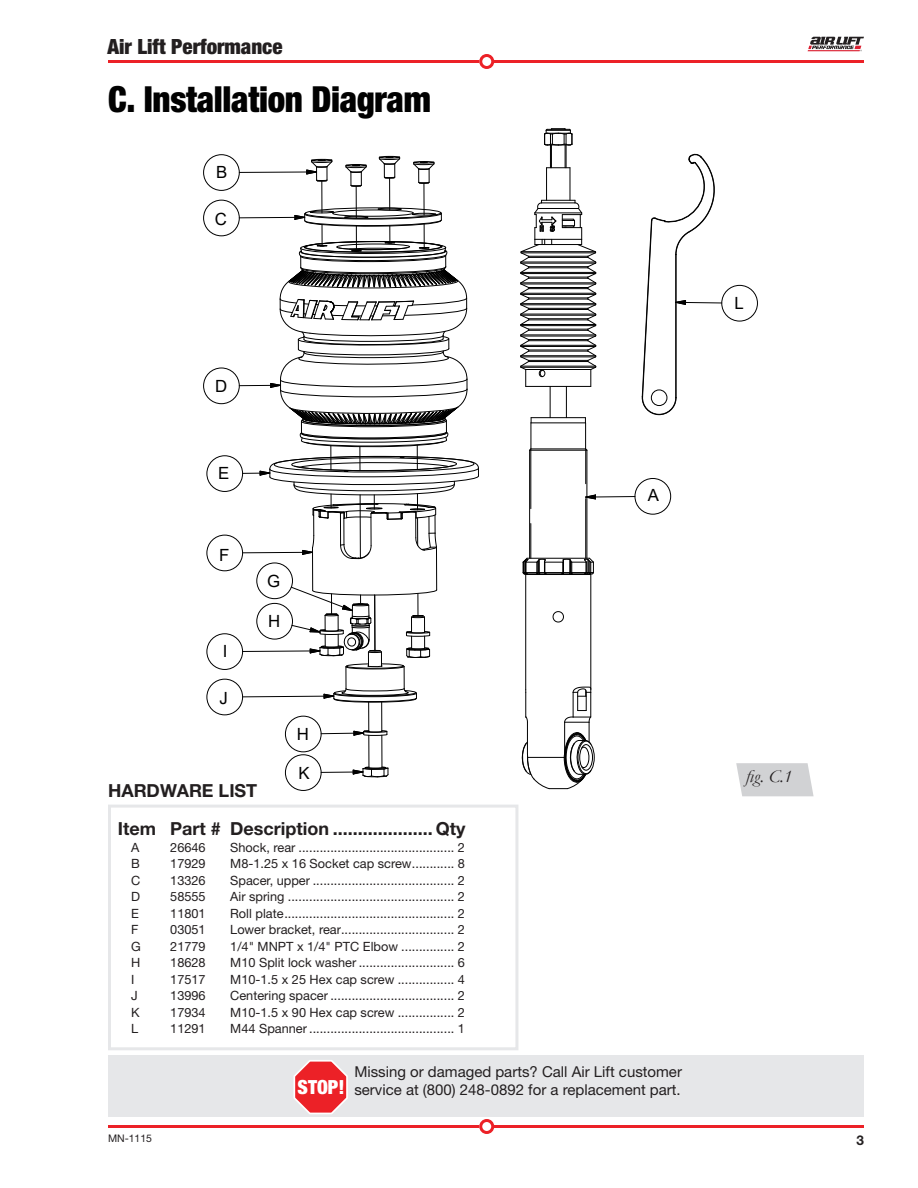
<style>
.page{position:relative;width:918px;height:1188px;background:#fff}
.page>*{position:absolute;margin:0;border:0;box-sizing:border-box;transform-origin:0 0}
.Section_header{font:900 condensed 36px "Helvetica Neue";letter-spacing:-.01em;color:#010101}
.t1{font:900 condensed 21px "Helvetica Neue";color:#231f20}
.Danger_Icon{font:900 condensed 19.5px "Helvetica Neue";color:#fff}
.Parts_heading{font:700 18px "Helvetica Neue";color:#231f20}
.Figure{font:italic 18px "Garamond";color:#231f20}
.t2{font:16.8px "Arial";color:#000}
.Body_Text{font:15px "Helvetica Neue";color:#231f20}
.t3{font:700 13.5px "Helvetica Neue";color:#231f20}
.Parts_captions{font:12.75px "Helvetica Neue";color:#231f20}
.t4{font:10.5px "Helvetica Neue";color:#231f20}
</style>
<div class="page">
<hr style="left:493px;top:1125px;width:371px;height:3px;background:#ec2127">
<div style="left:479px;top:1119px;width:15px;height:15px;border:3px solid #ec2127;border-radius:50%"></div>
<hr style="left:108px;top:1125px;width:371px;height:3px;background:#ec2127">
<hr style="left:493px;top:60px;width:371px;height:3px;background:#ec2127">
<div style="left:479px;top:54px;width:15px;height:15px;border:3px solid #ec2127;border-radius:50%"></div>
<hr style="left:108px;top:60px;width:371px;height:3px;background:#ec2127">
<svg style="left:808px;top:37px;width:56px;height:14px"></svg>
<div style="left:108px;top:805px;width:410px;height:245px;border:3px solid #e6e7e9"></div>
<svg style="left:736px;top:763px;width:78px;height:33px;background:#d5d6d7"></svg>
<div style="left:108px;top:1055px;width:756px;height:62px;background:#e6e7e9"></div>
<svg style="left:293px;top:1060px;width:55px;height:54px"></svg>
<div style="left:305px;top:207px;width:136px;height:12px;border:1px solid #000;border-radius:50%"></div>
<div style="left:332px;top:210px;width:82px;height:7px;border:1px solid #000;border-radius:50%"></div>
<div style="left:310px;top:211px;width:24px;height:2px;border:1px solid #000;border-radius:50%"></div>
<div style="left:378px;top:208px;width:24px;height:2px;border:1px solid #000;border-radius:50%"></div>
<div style="left:346px;top:164px;width:20px;height:2px;border:1px solid #000;border-radius:50%"></div>
<div style="left:311px;top:159px;width:21px;height:2px;border:1px solid #000;border-radius:50%"></div>
<div style="left:379px;top:156px;width:21px;height:2px;border:1px solid #000;border-radius:50%"></div>
<div style="left:413px;top:161px;width:21px;height:2px;border:1px solid #000;border-radius:50%"></div>
<hr style="left:312px;top:548px;width:1px;height:42px;background:#000">
<hr style="left:436px;top:547px;width:1px;height:43px;background:#000">
<hr style="left:369px;top:735px;width:1px;height:33px;background:#000">
<hr style="left:368px;top:702px;width:1px;height:30px;background:#000">
<hr style="left:382px;top:735px;width:1px;height:33px;background:#000">
<hr style="left:381px;top:702px;width:1px;height:30px;background:#000">
<hr style="left:531px;top:417px;width:54px;height:1px;background:#000">
<hr style="left:566px;top:386px;width:1px;height:32px;background:#000">
<hr style="left:550px;top:386px;width:1px;height:32px;background:#000">
<hr style="left:591px;top:575px;width:1px;height:114px;background:#000">
<hr style="left:525px;top:575px;width:1px;height:114px;background:#000">
<svg style="left:552px;top:611px;width:12px;height:12px"></svg>
<hr style="left:526px;top:386px;width:65px;height:1px;background:#000">
<hr style="left:546px;top:168px;width:1px;height:32px;background:#000">
<hr style="left:570px;top:168px;width:1px;height:32px;background:#000">
<div style="left:578px;top:741px;width:17px;height:33px;border:1px solid #000;border-radius:50%"></div>
<div style="left:579px;top:744px;width:14px;height:26px;border:1px solid #000;border-radius:50%"></div>
<svg style="left:345px;top:165px;width:22px;height:22px"></svg>
<svg style="left:379px;top:157px;width:21px;height:22px"></svg>
<svg style="left:413px;top:162px;width:22px;height:22px"></svg>
<hr style="left:424px;top:183px;width:1px;height:32px;background:#000">
<hr style="left:356px;top:186px;width:1px;height:32px;background:#000">
<hr style="left:321px;top:181px;width:1px;height:32px;background:#000">
<hr style="left:389px;top:178px;width:1px;height:32px;background:#000">
<svg style="left:520px;top:200px;width:76px;height:186px"></svg>
<svg style="left:521px;top:687px;width:71px;height:102px"></svg>
<svg style="left:544px;top:128px;width:29px;height:40px"></svg>
<svg style="left:522px;top:418px;width:74px;height:157px"></svg>
<hr style="left:595px;top:496px;width:40px;height:1px;background:#000">
<div style="left:635px;top:478px;width:36px;height:37px;border:1px solid #000;border-radius:50%"></div>
<div style="left:203px;top:368px;width:37px;height:36px;border:1px solid #000;border-radius:50%"></div>
<div style="left:207px;top:455px;width:36px;height:37px;border:1px solid #000;border-radius:50%"></div>
<div style="left:207px;top:535px;width:36px;height:36px;border:1px solid #000;border-radius:50%"></div>
<svg style="left:239px;top:212px;width:240px;height:347px"></svg>
<div style="left:203px;top:200px;width:37px;height:36px;border:1px solid #000;border-radius:50%"></div>
<svg style="left:306px;top:160px;width:27px;height:22px"></svg>
<hr style="left:239px;top:172px;width:68px;height:1px;background:#000">
<div style="left:203px;top:154px;width:37px;height:37px;border:1px solid #000;border-radius:50%"></div>
<div style="left:207px;top:633px;width:36px;height:37px;border:1px solid #000;border-radius:50%"></div>
<div style="left:207px;top:679px;width:36px;height:36px;border:1px solid #000;border-radius:50%"></div>
<svg style="left:322px;top:730px;width:66px;height:6px"></svg>
<div style="left:285px;top:716px;width:37px;height:36px;border:1px solid #000;border-radius:50%"></div>
<svg style="left:352px;top:766px;width:37px;height:11px"></svg>
<hr style="left:321px;top:772px;width:32px;height:1px;background:#000">
<div style="left:285px;top:754px;width:37px;height:37px;border:1px solid #000;border-radius:50%"></div>
<svg style="left:242px;top:586px;width:195px;height:116px"></svg>
<div style="left:256px;top:563px;width:37px;height:36px;border:1px solid #000;border-radius:50%"></div>
<svg style="left:642px;top:154px;width:81px;height:262px"></svg>
<div style="left:721px;top:285px;width:37px;height:36px;border:1px solid #000;border-radius:50%"></div>
<h2 class="t1" style="left:108px;top:33px;width:177px">Air Lift Performance</h2>
<p class="Section_header" style="left:108px;top:77px;width:324px">C. Installation Diagram</p>
<p class="t2" style="left:216px;top:160px;width:13px">B</p>
<p class="t2" style="left:215px;top:207px;width:14px">C</p>
<p class="t2" style="left:215px;top:374px;width:14px">D</p>
<p class="t2" style="left:218px;top:462px;width:13px">E</p>
<p class="t2" style="left:219px;top:543px;width:12px">F</p>
<p class="t2" style="left:223px;top:640px;width:6px">I</p>
<p class="t2" style="left:220px;top:686px;width:10px">J</p>
<p class="t2" style="left:267px;top:569px;width:15px">G</p>
<p class="t2" style="left:268px;top:610px;width:14px">H</p>
<p class="Parts_heading" style="left:108px;top:779px;width:151px">HARDWARE LIST</p>
<p class="t2" style="left:297px;top:722px;width:14px">H</p>
<p class="t2" style="left:298px;top:761px;width:13px">K</p>
<p class="Parts_heading" style="left:118px;top:818px;width:349px">Item Part # Description .................... Qty</p>
<p class="Parts_captions" style="left:131px;top:840px;width:10px">A</p>
<p class="Parts_captions" style="left:170px;top:840px;width:37px">26646</p>
<p class="Parts_captions" style="left:230px;top:840px;width:236px">Shock, rear ............................................ 2</p>
<p class="Parts_captions" style="left:131px;top:856px;width:10px">B</p>
<p class="Parts_captions" style="left:170px;top:856px;width:37px">17929</p>
<p class="Parts_captions" style="left:230px;top:856px;width:236px">M8-1.25 x 16 Socket cap screw............ 8</p>
<p class="Parts_captions" style="left:131px;top:873px;width:11px">C</p>
<p class="Parts_captions" style="left:170px;top:873px;width:37px">13326</p>
<p class="Parts_captions" style="left:230px;top:873px;width:236px">Spacer, upper ........................................ 2</p>
<p class="Parts_captions" style="left:131px;top:889px;width:10px">D</p>
<p class="Parts_captions" style="left:170px;top:889px;width:37px">58555</p>
<p class="Parts_captions" style="left:230px;top:889px;width:236px">Air spring ............................................... 2</p>
<p class="Parts_captions" style="left:131px;top:906px;width:9px">E</p>
<p class="Parts_captions" style="left:170px;top:906px;width:37px">11801</p>
<p class="Parts_captions" style="left:230px;top:906px;width:236px">Roll plate................................................ 2</p>
<p class="Parts_captions" style="left:131px;top:922px;width:9px">F</p>
<p class="Parts_captions" style="left:170px;top:922px;width:37px">03051</p>
<p class="Parts_captions" style="left:230px;top:922px;width:236px">Lower bracket, rear................................ 2</p>
<p class="Parts_captions" style="left:131px;top:939px;width:11px">G</p>
<p class="Parts_captions" style="left:170px;top:939px;width:37px">21779</p>
<p class="Parts_captions" style="left:230px;top:939px;width:236px">1/4" MNPT x 1/4" PTC Elbow ............... 2</p>
<p class="Parts_captions" style="left:131px;top:955px;width:11px">H</p>
<p class="Parts_captions" style="left:170px;top:955px;width:37px">18628</p>
<p class="Parts_captions" style="left:230px;top:955px;width:236px">M10 Split lock washer ........................... 6</p>
<p class="Parts_captions" style="left:131px;top:972px;width:5px">I</p>
<p class="Parts_captions" style="left:170px;top:972px;width:37px">17517</p>
<p class="Parts_captions" style="left:230px;top:972px;width:236px">M10-1.5 x 25 Hex cap screw ................ 4</p>
<p class="Parts_captions" style="left:131px;top:988px;width:8px">J</p>
<p class="Parts_captions" style="left:170px;top:988px;width:37px">13996</p>
<p class="Parts_captions" style="left:230px;top:988px;width:236px">Centering spacer ................................... 2</p>
<p class="Parts_captions" style="left:131px;top:1005px;width:10px">K</p>
<p class="Parts_captions" style="left:170px;top:1005px;width:37px">17934</p>
<p class="Parts_captions" style="left:230px;top:1005px;width:236px">M10-1.5 x 90 Hex cap screw ................ 2</p>
<p class="Parts_captions" style="left:131px;top:1021px;width:9px">L</p>
<p class="Parts_captions" style="left:170px;top:1021px;width:37px">11291</p>
<p class="Parts_captions" style="left:230px;top:1021px;width:236px">M44 Spanner ......................................... 1</p>
<p class="t2" style="left:648px;top:484px;width:13px">A</p>
<p class="Body_Text" style="left:354px;top:1063px;width:329px">Missing or damaged parts? Call Air Lift customer</p>
<p class="Danger_Icon" style="left:298px;top:1075px;width:48px">STOP!</p>
<p class="Body_Text" style="left:354px;top:1081px;width:328px">service at (800) 248-0892 for a replacement part.</p>
<p class="t2" style="left:735px;top:292px;width:11px">L</p>
<p class="Figure" style="left:746px;top:764px;width:48px">fig. C.1</p>
<p class="t4" style="left:108px;top:1132px;width:46px">MN-1115</p>
<p class="t3" style="left:856px;top:1131px;width:9px">3</p>
</div>
